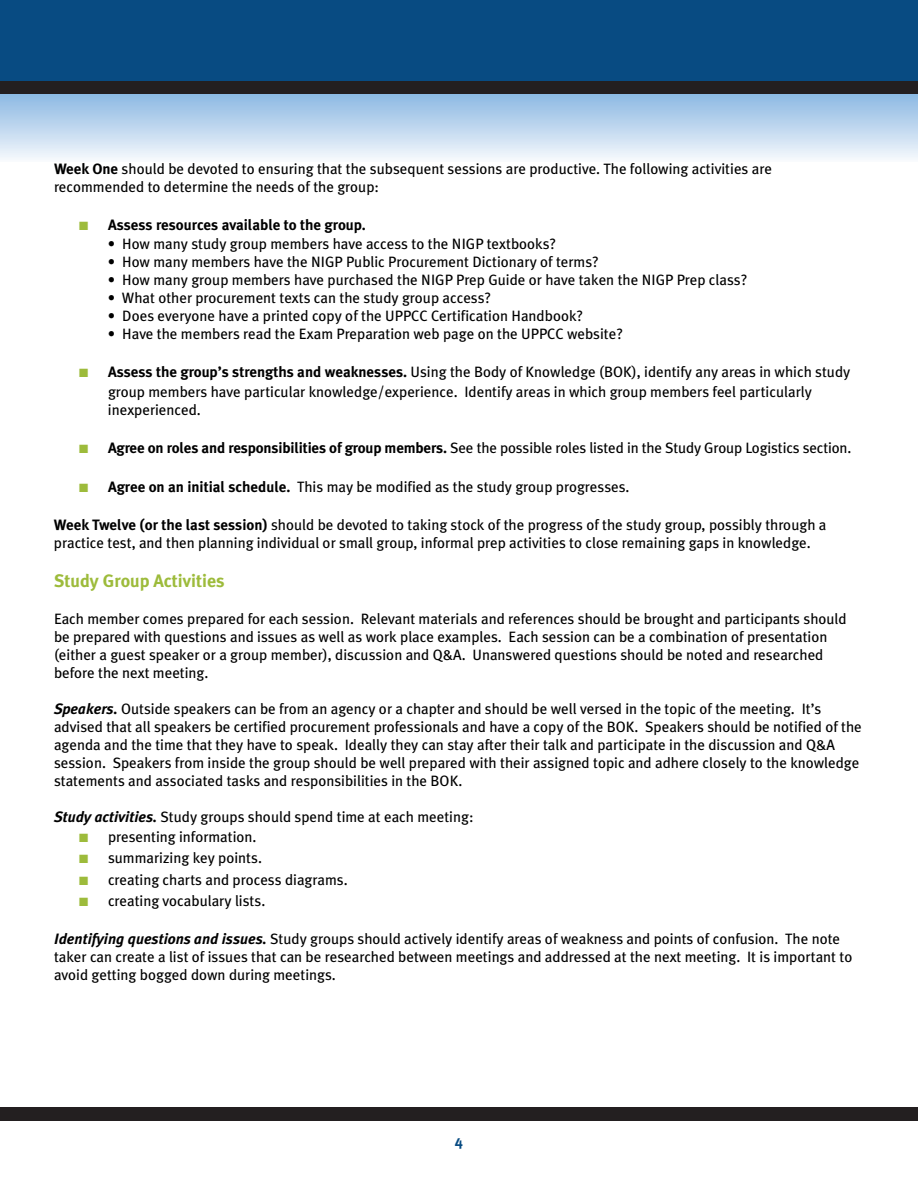
<style>
.page{position:relative;width:918px;height:1188px;background:#fff}
.page>*{position:absolute;margin:0;border:0;box-sizing:border-box;transform-origin:0 0}
.t1{font:700 18px "Meta Plus";color:#9dbb3b}
.t2{font:15px/18px "Meta Plus";color:#000}
.t3{font:700 15px "Meta Plus";color:#000}
.t4{font:700 15px "Meta Plus";color:#084b82}
.s1{font-weight:700}
.s2{color:#9dbb3b}
.s3{font-weight:700;font-style:italic}
</style>
<div class="page">
<div style="left:0;top:88px;width:918px;height:74px;background:linear-gradient(to bottom,#82b2e0,#f5f8fc)"></div>
<div style="left:0;top:14px;width:918px;height:80px;background:#231f20"></div>
<div style="left:0;top:0;width:918px;height:81px;background:#084b82"></div>
<div style="left:0;top:1107px;width:918px;height:13px;background:#231f20"></div>
<p class="t2" style="left:54px;top:160px;width:719px"><span class="s1">Week One</span> should be devoted to ensuring that the subsequent sessions are productive. The following activities are recommended to determine the needs of the group:</p>
<p class="t3" style="left:79px;top:216px;width:288px"><span class="s2">■</span> Assess resources available to the group.</p>
<p class="t2" style="left:108px;top:235px;width:450px">• How many study group members have access to the NIGP textbooks?</p>
<p class="t2" style="left:108px;top:253px;width:492px">• How many members have the NIGP Public Procurement Dictionary of terms?</p>
<p class="t2" style="left:108px;top:271px;width:641px">• How many group members have purchased the NIGP Prep Guide or have taken the NIGP Prep class?</p>
<p class="t2" style="left:108px;top:289px;width:385px">• What other procurement texts can the study group access?</p>
<p class="t2" style="left:108px;top:307px;width:477px">• Does everyone have a printed copy of the UPPCC Certification Handbook?</p>
<p class="t2" style="left:108px;top:325px;width:517px">• Have the members read the Exam Preparation web page on the UPPCC website?</p>
<p class="t2" style="left:108px;top:362px;width:744px;line-height:19.6px;text-indent:-29px"><span class="s2">■</span> <span class="s1">Assess the group’s strengths and weaknesses.</span> Using the Body of Knowledge (BOK), identify any areas in which study group members have particular knowledge/experience. Identify areas in which group members feel particularly</p>
<p class="t2" style="left:108px;top:401px;width:94px">inexperienced.</p>
<p class="t2" style="left:79px;top:439px;width:774px"><span class="s2">■</span> <span class="s1">Agree on roles and responsibilities of group members.</span> See the possible roles listed in the Study Group Logistics section.</p>
<p class="t2" style="left:79px;top:478px;width:552px"><span class="s2">■</span> <span class="s1">Agree on an initial schedule.</span> This may be modified as the study group progresses.</p>
<p class="t2" style="left:54px;top:516px;width:774px"><span class="s1">Week Twelve (or the last session)</span> should be devoted to taking stock of the progress of the study group, possibly through a practice test, and then planning individual or small group, informal prep activities to close remaining gaps in knowledge.</p>
<p class="t1" style="left:54px;top:570px;width:172px">Study Group Activities</p>
<p class="t2" style="left:54px;top:610px;width:794px">Each member comes prepared for each session. Relevant materials and references should be brought and participants should be prepared with questions and issues as well as work place examples. Each session can be a combination of presentation (either a guest speaker or a group member), discussion and Q&amp;A. Unanswered questions should be noted and researched before the next meeting.</p>
<p class="t2" style="left:54px;top:700px;width:809px"><span class="s3">Speakers.</span> Outside speakers can be from an agency or a chapter and should be well versed in the topic of the meeting. It’s advised that all speakers be certified procurement professionals and have a copy of the BOK. Speakers should be notified of the agenda and the time that they have to speak. Ideally they can stay after their talk and participate in the discussion and Q&amp;A session. Speakers from inside the group should be well prepared with their assigned topic and adhere closely to the knowledge statements and associated tasks and responsibilities in the BOK.</p>
<p class="t2" style="left:54px;top:808px;width:421px"><span class="s3">Study activities.</span> Study groups should spend time at each meeting:</p>
<p class="t2" style="left:79px;top:827px;width:179px"><span class="s2">■</span> presenting information.</p>
<p class="t2" style="left:79px;top:849px;width:185px"><span class="s2">■</span> summarizing key points.</p>
<p class="t2" style="left:79px;top:871px;width:270px"><span class="s2">■</span> creating charts and process diagrams.</p>
<p class="t2" style="left:79px;top:892px;width:188px"><span class="s2">■</span> creating vocabulary lists.</p>
<p class="t2" style="left:54px;top:930px;width:800px"><span class="s3">Identifying questions and issues.</span> Study groups should actively identify areas of weakness and points of confusion. The note taker can create a list of issues that can be researched between meetings and addressed at the next meeting. It is important to avoid getting bogged down during meetings.</p>
<p class="t4" style="left:455px;top:1132px;width:10px">4</p>
</div>
